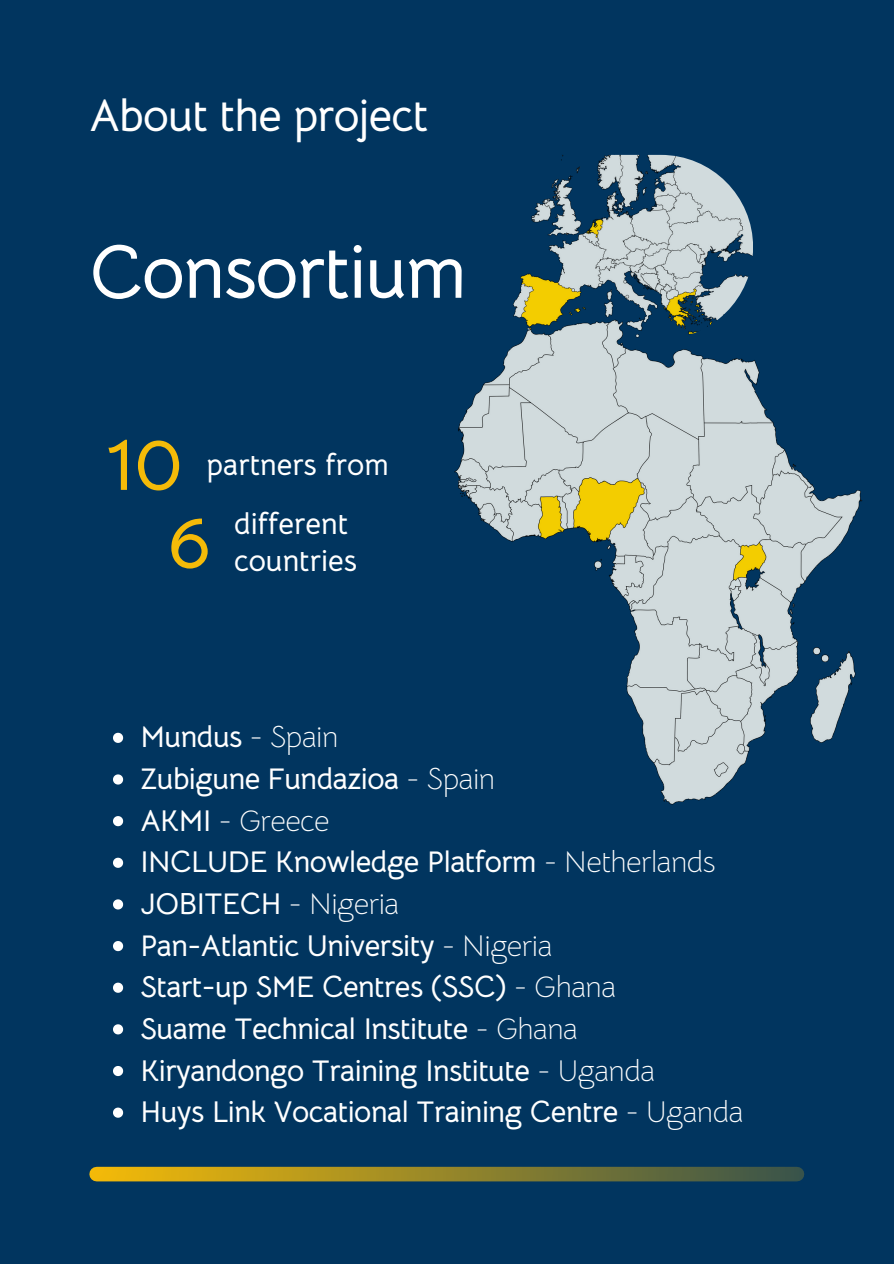
<style>
.page{position:relative;width:894px;height:1264px;background:#fff}
.page>*{position:absolute;margin:0;border:0;box-sizing:border-box;transform-origin:0 0}
.t1{font:700 75px "Bellota Text";letter-spacing:-.015em;color:#fff}
.t2{font:700 75px "Bellota Text";color:#f5bb08}
.t3{font:700 45px "Bellota Text";letter-spacing:-.015em;color:#fff}
.t4{font:700 30px/37.2px "Bellota Text";letter-spacing:-.015em;color:#fff}
.t5{font:300 30px "Bellota Text";letter-spacing:-.015em;color:#fff}
.s1{font-weight:300}
.s2{font-weight:700}
</style>
<div class="page">
<div style="left:0;top:0;width:893px;height:1263px;background:#01355f"></div>
<svg style="left:97px;top:1166px;width:699px;height:15px;background:#8e822c"></svg>
<img style="left:418px;top:155px;width:334px;height:184px;border-radius:92px">
<img style="left:436px;top:284px;width:427px;height:521px">
<svg style="left:113px;top:732px;width:10px;height:11px"></svg>
<svg style="left:113px;top:774px;width:10px;height:10px"></svg>
<svg style="left:113px;top:816px;width:10px;height:10px"></svg>
<svg style="left:113px;top:857px;width:10px;height:10px"></svg>
<svg style="left:113px;top:899px;width:10px;height:10px"></svg>
<svg style="left:113px;top:941px;width:10px;height:10px"></svg>
<svg style="left:113px;top:982px;width:10px;height:10px"></svg>
<svg style="left:113px;top:1024px;width:10px;height:10px"></svg>
<svg style="left:113px;top:1066px;width:10px;height:10px"></svg>
<svg style="left:113px;top:1107px;width:10px;height:10px"></svg>
<p class="t3" style="left:89px;top:87px;width:340px">About the project</p>
<p class="t1" style="left:89px;top:225px;width:378px">Consortium</p>
<p class="t2" style="left:106px;top:417px;width:78px">10</p>
<p class="t2" style="left:168px;top:494px;width:45px">6</p>
<p class="t4" style="left:206px;top:446px;width:183px">partners from</p>
<p class="t4" style="left:234px;top:505px;width:124px">different countries</p>
<p class="t4" style="left:140px;top:718px;width:199px">Mundus <span class="s1">- Spain</span></p>
<h1 class="t4" style="left:140px;top:760px;width:356px">Zubigune Fundazioa <span class="s1">- Spain</span></h1>
<p class="t5" style="left:140px;top:801px;width:191px"><span class="s2">AKMI</span> - Greece</p>
<h3 class="t4" style="left:140px;top:843px;width:576px">INCLUDE Knowledge Platform <span class="s1">- Netherlands</span></h3>
<p class="t4" style="left:140px;top:885px;width:260px">JOBITECH <span class="s1">- Nigeria</span></p>
<h3 class="t4" style="left:140px;top:926px;width:413px">Pan-Atlantic University <span class="s1">- Nigeria</span></h3>
<p class="t4" style="left:140px;top:968px;width:477px">Start-up SME Centres (SSC) <span class="s1">- Ghana</span></p>
<p class="t4" style="left:140px;top:1010px;width:439px">Suame Technical Institute <span class="s1">- Ghana</span></p>
<p class="t4" style="left:140px;top:1051px;width:516px">Kiryandongo Training Institute <span class="s1">- Uganda</span></p>
<p class="t4" style="left:140px;top:1093px;width:604px">Huys Link Vocational Training Centre <span class="s1">- Uganda</span></p>
</div>
